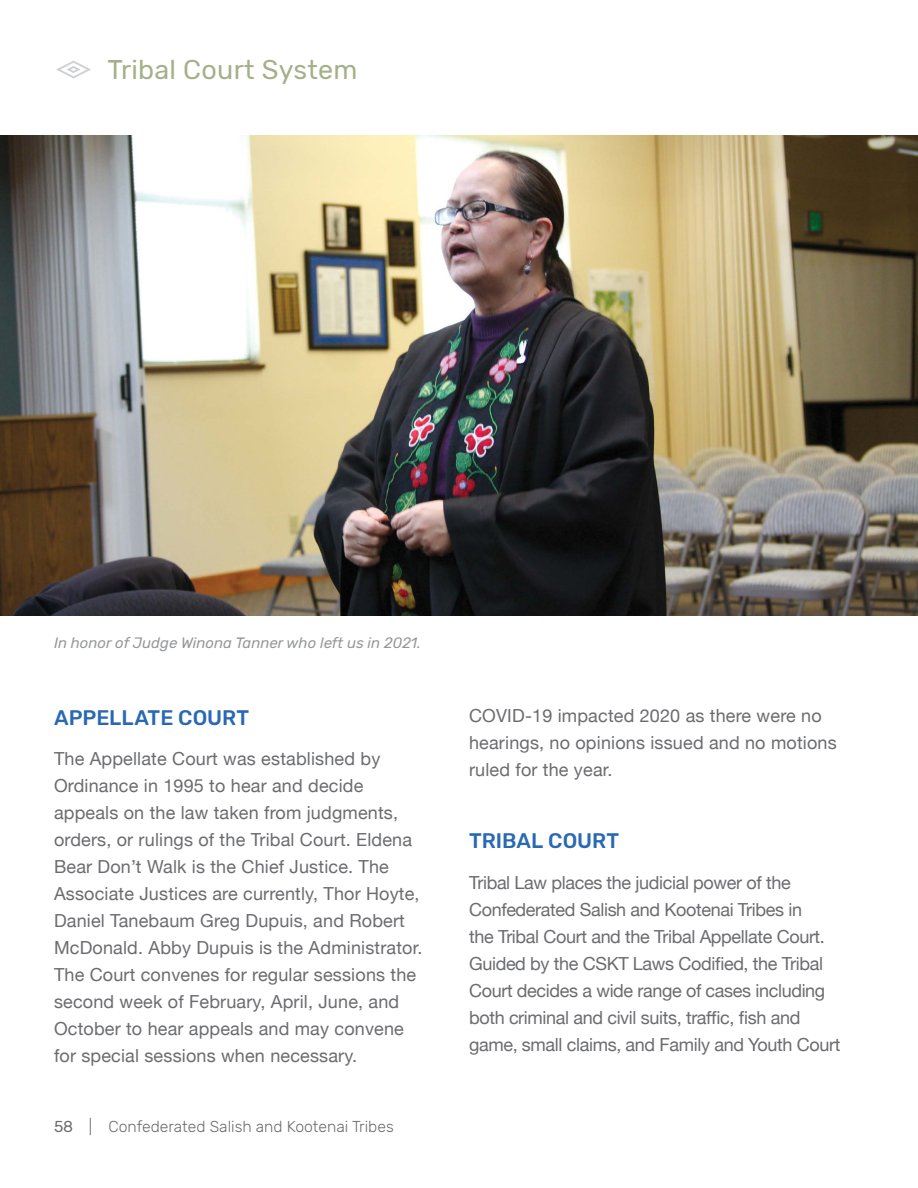
<style>
.page{position:relative;width:918px;height:1188px;background:#fff}
.page>*{position:absolute;margin:0;border:0;box-sizing:border-box;transform-origin:0 0}
.t1{font:27px "Rubik";letter-spacing:.01em;color:#a3b088}
.t2{font:500 21px "Rubik";color:#2969b3}
.t3{font:18px/27px "Helvetica Neue";letter-spacing:.01em;color:#6b6c6f}
.t4{font:18px/27px "Helvetica Neue";letter-spacing:-.02em;color:#6b6c6f}
.t5{font:300 15.75px "Rubik";color:#6b6c6f}
.t6{font:italic 15px "Rubik";color:#949698}
.s1{font-weight:400}
</style>
<div class="page">
<div style="left:57px;top:61px;width:33px;height:17px;border:2px solid #cfd0d2;border-radius:50%"></div>
<svg style="left:66px;top:65px;width:17px;height:9px"></svg>
<img style="left:0;top:135px;width:918px;height:481px">
<h1 class="t1" style="left:107px;top:55px;width:252px">Tribal Court System</h1>
<p class="t6" style="left:54px;top:634px;width:368px">In honor of Judge Winona Tanner who left us in 2021.</p>
<p class="t2" style="left:54px;top:706px;width:197px">APPELLATE COURT</p>
<p class="t3" style="left:54px;top:747px;width:370px">The Appellate Court was established by Ordinance in 1995 to hear and decide appeals on the law taken from judgments, orders, or rulings of the Tribal Court. Eldena Bear Don’t Walk is the Chief Justice. The Associate Justices are currently, Thor Hoyte, Daniel Tanebaum Greg Dupuis, and Robert McDonald. Abby Dupuis is the Administrator.<br>The Court convenes for regular sessions the second week of February, April, June, and October to hear appeals and may convene for special sessions when necessary.</p>
<p class="t5" style="left:54px;top:1118px;width:341px"><span class="s1">58</span> | Confederated Salish and Kootenai Tribes</p>
<p class="t3" style="left:469px;top:704px;width:369px">COVID-19 impacted 2020 as there were no hearings, no opinions issued and no motions ruled for the year.</p>
<p class="t2" style="left:469px;top:829px;width:151px">TRIBAL COURT</p>
<p class="t4" style="left:469px;top:870px;width:373px">Tribal Law places the judicial power of the Confederated Salish and Kootenai Tribes in<br>the Tribal Court and the Tribal Appellate Court.<br>Guided by the CSKT Laws Codified, the Tribal Court decides a wide range of cases including both criminal and civil suits, traffic, fish and game, small claims, and Family and Youth Court</p>
</div>
